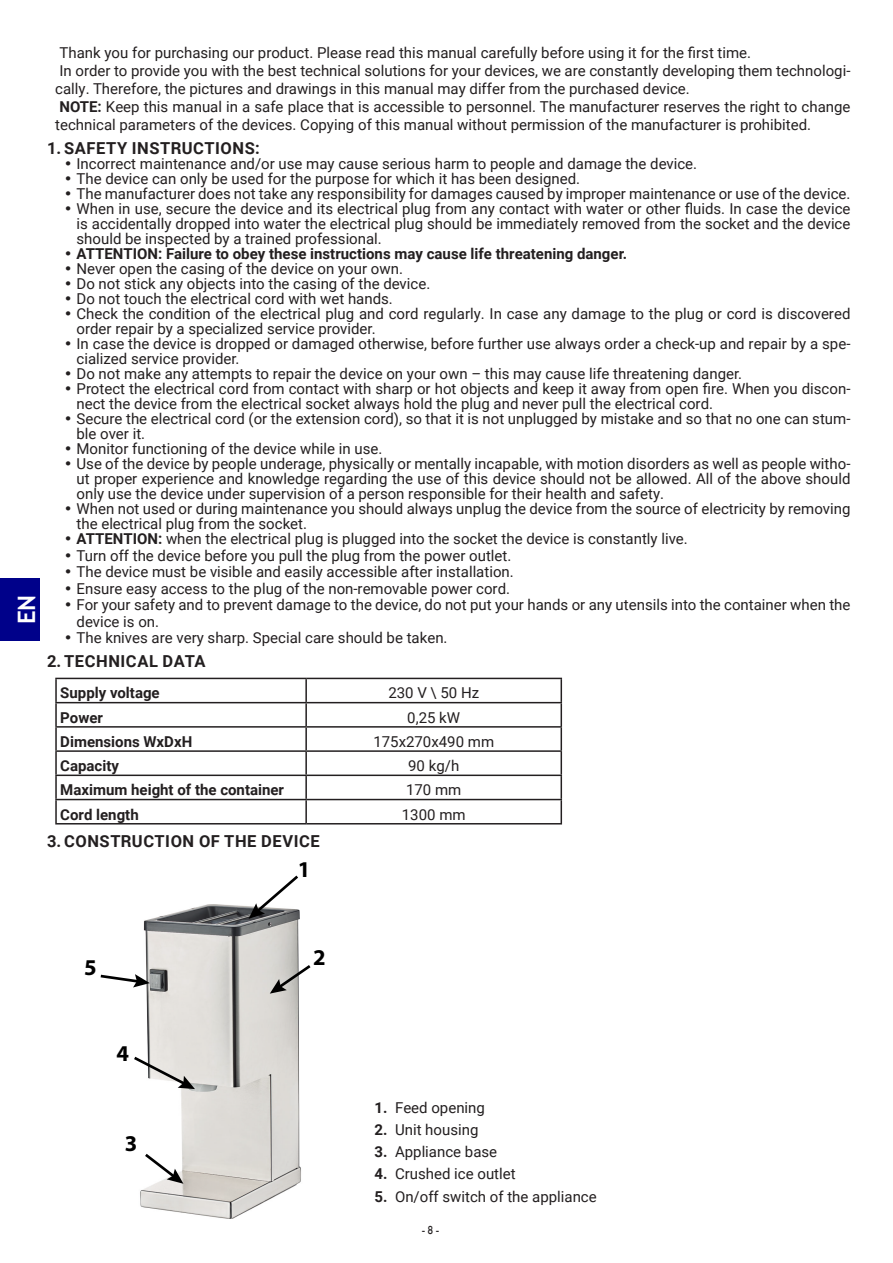
<style>
.page{position:relative;width:893px;height:1263px;background:#fff}
.page>*{position:absolute;margin:0;border:0;box-sizing:border-box;transform-origin:0 0}
.t1{font:700 24px "Trebuchet MS";color:#fff}
.t2{font:700 22.65px "Myriad Pro";color:#000}
.t3{font:700 16.5px "Roboto";letter-spacing:.035em;color:#231f20}
.Tekst_podstawowy{font:15px/15px "Roboto";color:#231f20}
.Tabela_opisy_Bold{font:700 15px "Roboto";color:#231f20}
.Tabela_zawartość{font:15px "Roboto";color:#231f20}
.t4{font:12px "Humanst 521 EU";color:#231f20;scale:.86 1}
.s1{font-weight:700}
.s2{font-family:"Humanst 521 EU";font-weight:700}
.s3{font-family:"Humanst 521 EU"}
</style>
<div class="page">
<div style="left:0;top:578px;width:39px;height:63px;background:#00018a"></div>
<hr style="left:55px;top:678px;width:251px;height:1px;background:#231f20">
<hr style="left:55px;top:679px;width:2px;height:23px;background:#231f20">
<hr style="left:306px;top:678px;width:256px;height:1px;background:#231f20">
<hr style="left:305px;top:679px;width:2px;height:23px;background:#231f20">
<hr style="left:55px;top:702px;width:251px;height:1px;background:#231f20">
<hr style="left:55px;top:703px;width:2px;height:23px;background:#231f20">
<hr style="left:306px;top:702px;width:256px;height:1px;background:#231f20">
<hr style="left:305px;top:703px;width:2px;height:23px;background:#231f20">
<hr style="left:55px;top:726px;width:251px;height:2px;background:#231f20">
<hr style="left:55px;top:728px;width:2px;height:22px;background:#231f20">
<hr style="left:306px;top:726px;width:256px;height:2px;background:#231f20">
<hr style="left:305px;top:728px;width:2px;height:22px;background:#231f20">
<hr style="left:55px;top:750px;width:251px;height:2px;background:#231f20">
<hr style="left:55px;top:752px;width:2px;height:22px;background:#231f20">
<hr style="left:306px;top:750px;width:256px;height:2px;background:#231f20">
<hr style="left:305px;top:752px;width:2px;height:22px;background:#231f20">
<hr style="left:55px;top:774px;width:251px;height:2px;background:#231f20">
<hr style="left:55px;top:776px;width:2px;height:23px;background:#231f20">
<hr style="left:306px;top:774px;width:256px;height:2px;background:#231f20">
<hr style="left:305px;top:776px;width:2px;height:23px;background:#231f20">
<hr style="left:55px;top:799px;width:251px;height:1px;background:#231f20">
<hr style="left:55px;top:800px;width:2px;height:23px;background:#231f20">
<hr style="left:306px;top:799px;width:256px;height:1px;background:#231f20">
<hr style="left:305px;top:800px;width:2px;height:23px;background:#231f20">
<svg style="left:561px;top:679px;width:1px;height:144px"></svg>
<hr style="left:55px;top:823px;width:251px;height:1px;background:#231f20">
<hr style="left:306px;top:823px;width:256px;height:1px;background:#231f20">
<img style="left:133px;top:904px;width:168px;height:314px">
<svg style="left:249px;top:875px;width:52px;height:44px"></svg>
<svg style="left:270px;top:962px;width:41px;height:32px"></svg>
<svg style="left:100px;top:973px;width:50px;height:14px"></svg>
<svg style="left:133px;top:1054px;width:62px;height:35px"></svg>
<svg style="left:142px;top:1151px;width:41px;height:33px"></svg>
<h1 class="t1" style="left:12px;top:624px;width:31px;rotate:-90deg">EN</h1>
<p class="Tekst_podstawowy" style="left:60px;top:45px;width:693px">Thank you for purchasing our product. Please read this manual carefully before using it for the first time.</p>
<p class="Tekst_podstawowy" style="left:55px;top:61px;width:797px;line-height:18px">In order to provide you with the best technical solutions for your devices, we are constantly developing them technologi&shy;cally. Therefore, the pictures and drawings in this manual may differ from the purchased device.</p>
<p class="Tekst_podstawowy" style="left:55px;top:97px;width:797px;line-height:18px"><span class="s1">NOTE:</span> Keep this manual in a safe place that is accessible to personnel. The manufacturer reserves the right to change technical parameters of the devices. Copying of this manual without permission of the manufacturer is prohibited.</p>
<p class="t3" style="left:47px;top:137px;width:214px">1. SAFETY INSTRUCTIONS:</p>
<p class="Tekst_podstawowy" style="left:64px;top:156px;width:635px"><span class="s2">•</span> Incorrect maintenance and/or use may cause serious harm to people and damage the device.</p>
<p class="Tekst_podstawowy" style="left:64px;top:171px;width:518px"><span class="s2">•</span> The device can only be used for the purpose for which it has been designed.</p>
<p class="Tekst_podstawowy" style="left:64px;top:186px;width:788px"><span class="s2">•</span> The manufacturer does not take any responsibility for damages caused by improper maintenance or use of the device.</p>
<p class="Tekst_podstawowy" style="left:77px;top:201px;width:775px;text-align:justify;text-indent:-13px"><span class="s2">•</span> When in use, secure the device and its electrical plug from any contact with water or other fluids. In case the device is accidentally dropped into water the electrical plug should be immediately removed from the socket and the device should be inspected by a trained professional.</p>
<p class="Tabela_opisy_Bold" style="left:64px;top:243px;width:565px"><span class="s3">•</span> ATTENTION: Failure to obey these instructions may cause life threatening danger.</p>
<p class="Tekst_podstawowy" style="left:64px;top:261px;width:341px"><span class="s2">•</span> Never open the casing of the device on your own.</p>
<p class="Tekst_podstawowy" style="left:64px;top:276px;width:368px"><span class="s2">•</span> Do not stick any objects into the casing of the device.</p>
<p class="Tekst_podstawowy" style="left:64px;top:291px;width:331px"><span class="s2">•</span> Do not touch the electrical cord with wet hands.</p>
<p class="Tekst_podstawowy" style="left:77px;top:306px;width:775px;text-indent:-13px"><span class="s2">•</span> Check the condition of the electrical plug and cord regularly. In case any damage to the plug or cord is discovered order repair by a specialized service provider.</p>
<p class="Tekst_podstawowy" style="left:77px;top:336px;width:775px;text-indent:-13px"><span class="s2">•</span> In case the device is dropped or damaged otherwise, before further use always order a check-up and repair by a spe&shy;cialized service provider.</p>
<p class="Tekst_podstawowy" style="left:64px;top:366px;width:680px"><span class="s2">•</span> Do not make any attempts to repair the device on your own – this may cause life threatening danger.</p>
<p class="Tekst_podstawowy" style="left:77px;top:381px;width:775px;text-indent:-13px"><span class="s2">•</span> Protect the electrical cord from contact with sharp or hot objects and keep it away from open fire. When you discon&shy;nect the device from the electrical socket always hold the plug and never pull the electrical cord.</p>
<p class="Tekst_podstawowy" style="left:77px;top:411px;width:775px;text-indent:-13px"><span class="s2">•</span> Secure the electrical cord (or the extension cord), so that it is not unplugged by mistake and so that no one can stum&shy;ble over it.</p>
<p class="Tekst_podstawowy" style="left:64px;top:441px;width:320px"><span class="s2">•</span> Monitor functioning of the device while in use.</p>
<p class="Tekst_podstawowy" style="left:77px;top:456px;width:775px;text-align:justify;text-indent:-13px"><span class="s2">•</span> Use of the device by people underage, physically or mentally incapable, with motion disorders as well as people witho&shy;ut proper experience and knowledge regarding the use of this device should not be allowed. All of the above should only use the device under supervision of a person responsible for their health and safety.</p>
<p class="Tekst_podstawowy" style="left:77px;top:501px;width:775px;text-indent:-13px"><span class="s2">•</span> When not used or during maintenance you should always unplug the device from the source of electricity by removing the electrical plug from the socket.</p>
<p class="Tekst_podstawowy" style="left:64px;top:531px;width:625px"><span class="s2">•</span> <span class="s1">ATTENTION:</span> when the electrical plug is plugged into the socket the device is constantly live.</p>
<p class="Tekst_podstawowy" style="left:64px;top:547px;width:449px"><span class="s2">•</span> Turn off the device before you pull the plug from the power outlet.</p>
<p class="Tekst_podstawowy" style="left:64px;top:564px;width:451px"><span class="s2">•</span> The device must be visible and easily accessible after installation.</p>
<p class="Tekst_podstawowy" style="left:64px;top:580px;width:448px"><span class="s2">•</span> Ensure easy access to the plug of the non-removable power cord.</p>
<p class="Tekst_podstawowy" style="left:77px;top:596px;width:775px;line-height:16.5px;text-indent:-13px"><span class="s2">•</span> For your safety and to prevent damage to the device, do not put your hands or any utensils into the container when the device is on.</p>
<p class="Tekst_podstawowy" style="left:64px;top:630px;width:385px"><span class="s2">•</span> The knives are very sharp. Special care should be taken.</p>
<p class="t3" style="left:47px;top:650px;width:160px">2. TECHNICAL DATA</p>
<p class="Tabela_opisy_Bold" style="left:60px;top:682px;width:101px">Supply voltage</p>
<p class="Tabela_zawartość" style="left:388px;top:682px;width:92px">230 V \ 50 Hz</p>
<p class="Tabela_opisy_Bold" style="left:60px;top:707px;width:44px">Power</p>
<p class="Tabela_zawartość" style="left:407px;top:707px;width:54px">0,25 kW</p>
<p class="Tabela_opisy_Bold" style="left:60px;top:731px;width:133px">Dimensions WxDxH</p>
<p class="Tabela_zawartość" style="left:373px;top:731px;width:122px">175x270x490 mm</p>
<p class="Tabela_opisy_Bold" style="left:60px;top:755px;width:60px">Capacity</p>
<p class="Tabela_zawartość" style="left:408px;top:755px;width:53px">90 kg/h</p>
<p class="Tabela_opisy_Bold" style="left:60px;top:779px;width:225px">Maximum height of the container</p>
<p class="Tabela_zawartość" style="left:406px;top:779px;width:57px">170 mm</p>
<p class="Tabela_opisy_Bold" style="left:60px;top:804px;width:80px">Cord length</p>
<p class="Tabela_zawartość" style="left:402px;top:804px;width:65px">1300 mm</p>
<p class="t3" style="left:47px;top:829px;width:274px">3. CONSTRUCTION OF THE DEVICE</p>
<p class="t2" style="left:298px;top:854px;width:14px">1</p>
<p class="t2" style="left:84px;top:953px;width:14px">5</p>
<p class="t2" style="left:117px;top:1038px;width:14px">4</p>
<p class="t2" style="left:125px;top:1128px;width:14px">3</p>
<p class="t2" style="left:313px;top:943px;width:14px">2</p>
<p class="Tekst_podstawowy" style="left:374px;top:1099px;width:112px"><span class="s1">1.</span> Feed opening</p>
<p class="Tekst_podstawowy" style="left:374px;top:1121px;width:106px"><span class="s1">2.</span> Unit housing</p>
<p class="Tekst_podstawowy" style="left:374px;top:1144px;width:124px"><span class="s1">3.</span> Appliance base</p>
<p class="Tekst_podstawowy" style="left:374px;top:1166px;width:143px"><span class="s1">4.</span> Crushed ice outlet</p>
<p class="Tekst_podstawowy" style="left:374px;top:1188px;width:224px"><span class="s1">5.</span> On/off switch of the appliance</p>
<p class="t4" style="left:422px;top:1222px;width:22px">- 8 -</p>
</div>
